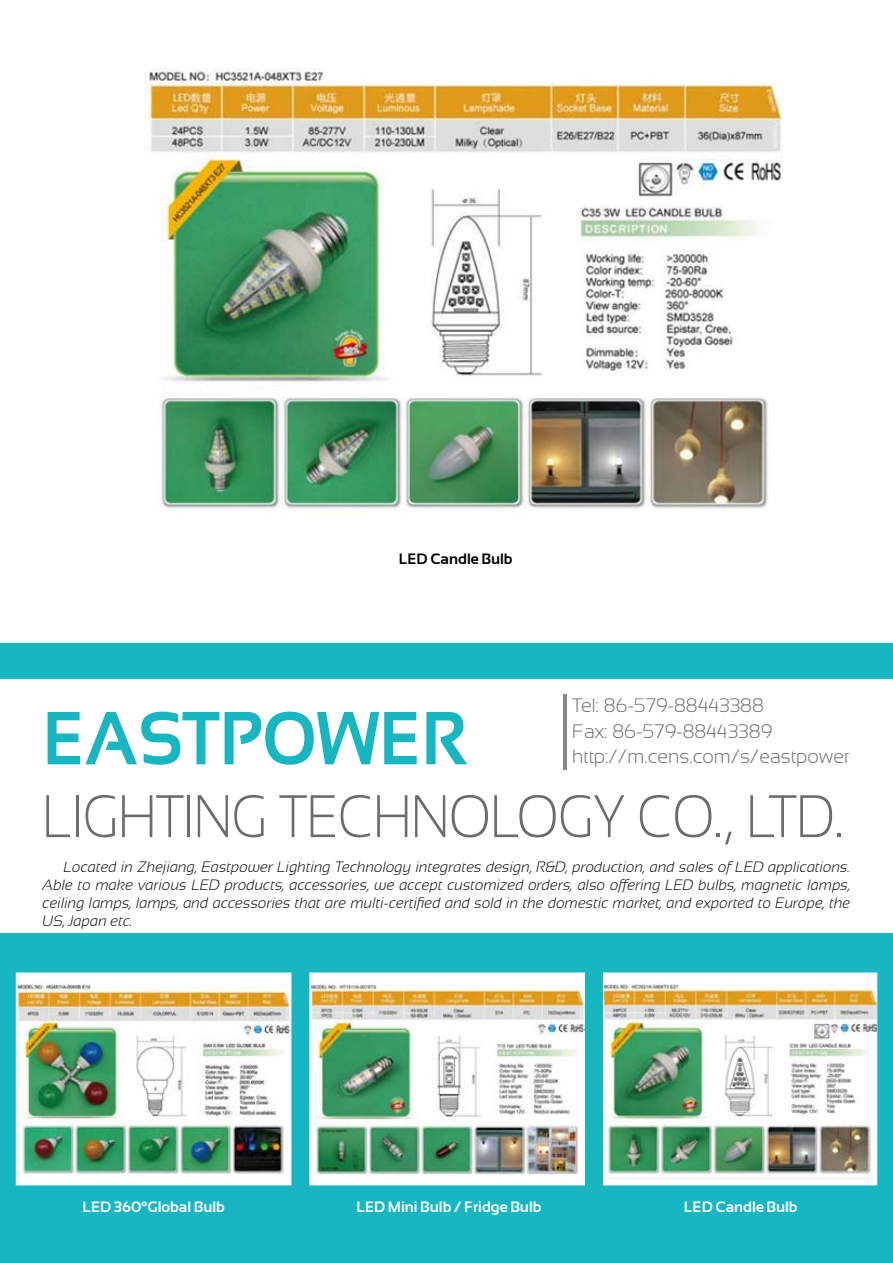
<style>
.page{position:relative;width:893px;height:1263px;background:#fff}
.page>*{position:absolute;margin:0;border:0;box-sizing:border-box;transform-origin:0 0}
.t1{font:700 75px "Sansation";color:#17b6c0;scale:.93 1}
.t2{font:300 60px "Sansation";color:#6d6c6c;scale:.87 1}
.t3{font:300 19.5px/25.5px "Sansation";color:#6d6c6c}
.t4{font:italic 300 15px/18px "Sansation";color:#000;text-align:justify}
.t5{font:700 15px "Sansation";color:#fff}
.t6{font:700 15px "Sansation";color:#000}
</style>
<div class="page">
<div style="left:0;top:643px;width:893px;height:620px;background:#17b6c0"></div>
<div style="left:0;top:679px;width:893px;height:254px;background:#fff"></div>
<div style="left:16px;top:972px;width:275px;height:213px;background:#fff;border:2px solid #fff"></div>
<div style="left:309px;top:972px;width:276px;height:213px;background:#fff;border:2px solid #fff"></div>
<div style="left:603px;top:972px;width:274px;height:213px;background:#fff;border:2px solid #fff"></div>
<hr style="left:563px;top:694px;width:4px;height:76px;background:#86888a">
<img style="left:145px;top:69px;width:637px;height:440px">
<img style="left:604px;top:984px;width:272px;height:195px">
<img style="left:17px;top:984px;width:274px;height:194px">
<img style="left:310px;top:984px;width:274px;height:194px">
<p class="t6" style="left:399px;top:551px;width:115px">LED Candle Bulb</p>
<h3 class="t3" style="left:572px;top:693px;width:279px">Tel: 86-579-88443388<br>Fax: 86-579-88443389 http://m.cens.com/s/eastpower</h3>
<h1 class="t1" style="left:43px;top:697px;width:459px">Eastpower</h1>
<h2 class="t2" style="left:43px;top:783px;width:922px">Lighting Technology Co., Ltd.</h2>
<p class="t4" style="left:43px;top:858px;width:809px;text-indent:21px">Located in Zhejiang, Eastpower Lighting Technology integrates design, R&amp;D, production, and sales of LED applications.<br>Able to make various LED products, accessories, we accept customized orders, also offering LED bulbs, magnetic lamps, ceiling lamps, lamps, and accessories that are multi-certified and sold in the domestic market, and exported to Europe, the US, Japan etc.</p>
<p class="t5" style="left:82px;top:1199px;width:144px">LED 360°Global Bulb</p>
<p class="t5" style="left:356px;top:1199px;width:187px">LED Mini Bulb / Fridge Bulb</p>
<p class="t5" style="left:684px;top:1199px;width:115px">LED Candle Bulb</p>
</div>
